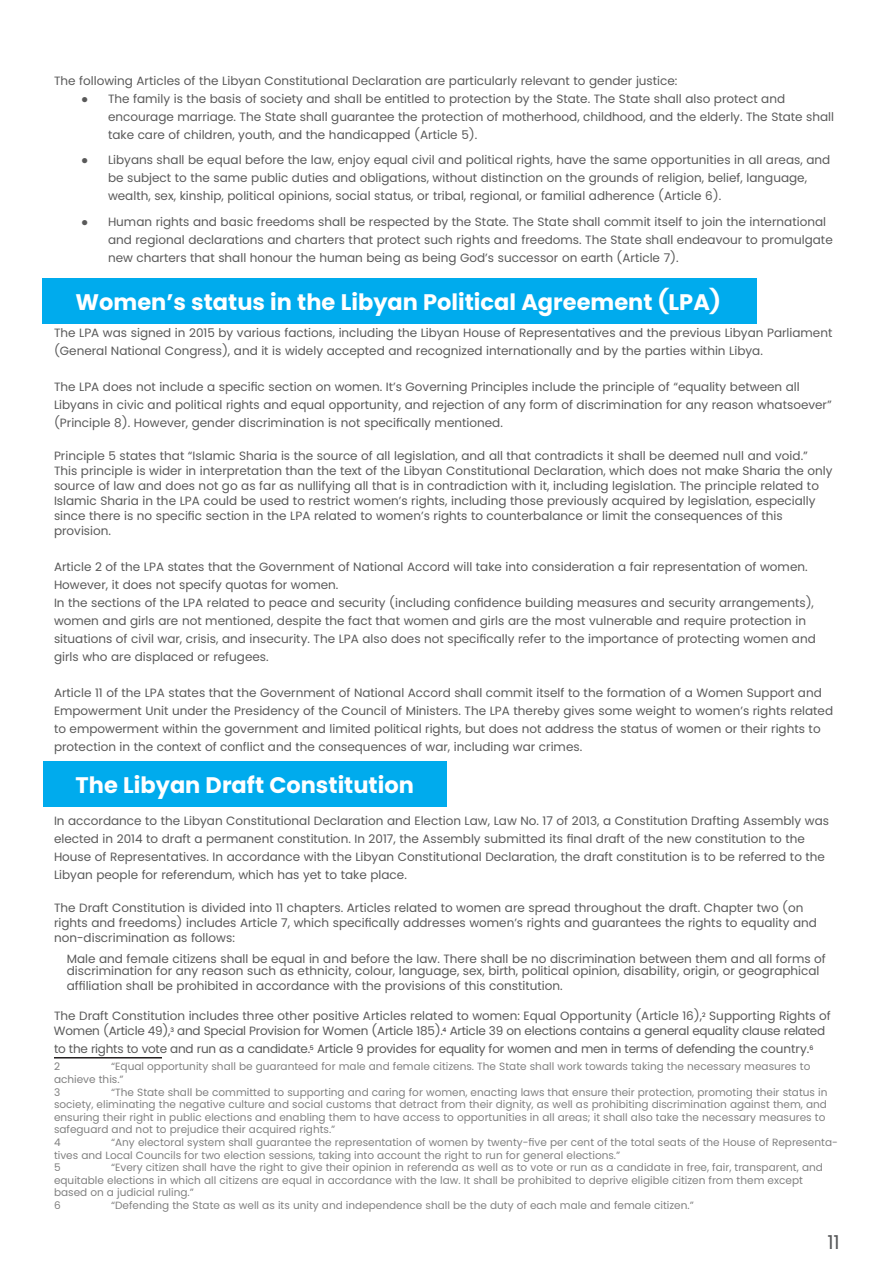
<style>
.page{position:relative;width:893px;height:1263px;background:#fff}
.page>*{position:absolute;margin:0;border:0;box-sizing:border-box;transform-origin:0 0}
.Heading_3_wrd_2{font:700 22.5px "Poppins";color:#fff}
.t1{font:19.5px "Poppins";color:#57585a}
.Normal_wrd_2{font:12px/18px "Poppins";color:#595959}
.Normal_wrd_2-2{font:12px "Poppins";letter-spacing:-.02em;color:#595959}
.t2{font:10.5px/12.6px "Poppins";color:#808080}
.s1{font-family:"Arial"}
</style>
<div class="page">
<div style="left:43px;top:279px;width:714px;height:45px;background:#00abed"></div>
<div style="left:43px;top:761px;width:403px;height:45px;background:#00abed"></div>
<hr style="left:54px;top:1057px;width:108px;height:1px;background:#231f20">
<p class="Normal_wrd_2" style="left:54px;top:71px;width:625px">The following Articles of the Libyan Constitutional Declaration are particularly relevant to gender justice:</p>
<p class="Normal_wrd_2" style="left:108px;top:89px;width:728px;text-indent:-27px"><span class="s1">●</span> The family is the basis of society and shall be entitled to protection by the State. The State shall also protect and encourage marriage. The State shall guarantee the protection of motherhood, childhood, and the elderly. The State shall take care of children, youth, and the handicapped (Article 5).</p>
<p class="Normal_wrd_2" style="left:108px;top:151px;width:724px;text-indent:-27px"><span class="s1">●</span> Libyans shall be equal before the law, enjoy equal civil and political rights, have the same opportunities in all areas, and be subject to the same public duties and obligations, without distinction on the grounds of religion, belief, language, wealth, sex, kinship, political opinions, social status, or tribal, regional, or familial adherence (Article 6).</p>
<p class="Normal_wrd_2" style="left:108px;top:212px;width:726px;text-indent:-27px"><span class="s1">●</span> Human rights and basic freedoms shall be respected by the State. The State shall commit itself to join the international and regional declarations and charters that protect such rights and freedoms. The State shall endeavour to promulgate new charters that shall honour the human being as being God’s successor on earth (Article 7).</p>
<p class="Heading_3_wrd_2" style="left:76px;top:289px;width:647px">Women’s status in the Libyan Political Agreement (LPA)</p>
<p class="Normal_wrd_2" style="left:54px;top:323px;width:780px">The LPA was signed in 2015 by various factions, including the Libyan House of Representatives and the previous Libyan Parliament (General National Congress), and it is widely accepted and recognized internationally and by the parties within Libya.</p>
<p class="Normal_wrd_2" style="left:54px;top:377px;width:779px">The LPA does not include a specific section on women. It’s Governing Principles include the principle of “equality between all<br>Libyans in civic and political rights and equal opportunity, and rejection of any form of discrimination for any reason whatsoever” (Principle 8). However, gender discrimination is not specifically mentioned.</p>
<p class="Normal_wrd_2" style="left:54px;top:448px;width:780px;line-height:15px">Principle 5 states that “Islamic Sharia is the source of all legislation, and all that contradicts it shall be deemed null and void.” This principle is wider in interpretation than the text of the Libyan Constitutional Declaration, which does not make Sharia the only source of law and does not go as far as nullifying all that is in contradiction with it, including legislation. The principle related to Islamic Sharia in the LPA could be used to restrict women’s rights, including those previously acquired by legislation, especially since there is no specific section in the LPA related to women’s rights to counterbalance or limit the consequences of this provision.</p>
<p class="Normal_wrd_2" style="left:54px;top:557px;width:755px">Article 2 of the LPA states that the Government of National Accord will take into consideration a fair representation of women.<br>However, it does not specify quotas for women.</p>
<p class="Normal_wrd_2" style="left:54px;top:593px;width:763px">In the sections of the LPA related to peace and security (including confidence building measures and security arrangements), women and girls are not mentioned, despite the fact that women and girls are the most vulnerable and require protection in situations of civil war, crisis, and insecurity. The LPA also does not specifically refer to the importance of protecting women and girls who are displaced or refugees.</p>
<p class="Normal_wrd_2" style="left:54px;top:683px;width:781px">Article 11 of the LPA states that the Government of National Accord shall commit itself to the formation of a Women Support and Empowerment Unit under the Presidency of the Council of Ministers. The LPA thereby gives some weight to women’s rights related to empowerment within the government and limited political rights, but does not address the status of women or their rights to protection in the context of conflict and the consequences of war, including war crimes.</p>
<p class="Heading_3_wrd_2" style="left:76px;top:772px;width:340px">The Libyan Draft Constitution</p>
<p class="Normal_wrd_2" style="left:54px;top:812px;width:776px">In accordance to the Libyan Constitutional Declaration and Election Law, Law No. 17 of 2013, a Constitution Drafting Assembly was elected in 2014 to draft a permanent constitution. In 2017, the Assembly submitted its final draft of the new constitution to the House of Representatives. In accordance with the Libyan Constitutional Declaration, the draft constitution is to be referred to the Libyan people for referendum, which has yet to take place.</p>
<p class="Normal_wrd_2" style="left:54px;top:900px;width:764px;line-height:15px">The Draft Constitution is divided into 11 chapters. Articles related to women are spread throughout the draft. Chapter two (on rights and freedoms) includes Article 7, which specifically addresses women’s rights and guarantees the rights to equality and non-discrimination as follows:</p>
<p class="Normal_wrd_2" style="left:67px;top:953px;width:761px;line-height:12px">Male and female citizens shall be equal in and before the law. There shall be no discrimination between them and all forms of discrimination for any reason such as ethnicity, colour, language, sex, birth, political opinion, disability, origin, or geographical</p>
<p class="Normal_wrd_2" style="left:67px;top:977px;width:497px">affiliation shall be prohibited in accordance with the provisions of this constitution.</p>
<p class="Normal_wrd_2" style="left:54px;top:1008px;width:778px;line-height:15px">The Draft Constitution includes three other positive Articles related to women: Equal Opportunity (Article 16),<sup>2</sup> Supporting Rights of<br>Women (Article 49),<sup>3</sup> and Special Provision for Women (Article 185).<sup>4</sup> Article 39 on elections contains a general equality clause related</p>
<p class="Normal_wrd_2-2" style="left:54px;top:1042px;width:761px">to the rights to vote and run as a candidate.<sup>5</sup> Article 9 provides for equality for women and men in terms of defending the country.<sup>6</sup></p>
<p class="t2" style="left:54px;top:1060px;width:8px">2</p>
<p class="t2" style="left:54px;top:1060px;width:758px;text-indent:57px">“Equal opportunity shall be guaranteed for male and female citizens. The State shall work towards taking the necessary measures to achieve this.”</p>
<p class="t2" style="left:54px;top:1086px;width:8px">3</p>
<p class="t2" style="left:54px;top:1086px;width:775px;text-indent:57px">“The State shall be committed to supporting and caring for women, enacting laws that ensure their protection, promoting their status in society, eliminating the negative culture and social customs that detract from their dignity, as well as prohibiting discrimination against them, and ensuring their right in public elections and enabling them to have access to opportunities in all areas; it shall also take the necessary measures to safeguard and not to prejudice their acquired rights.”</p>
<p class="t2" style="left:54px;top:1136px;width:8px">4</p>
<p class="t2" style="left:54px;top:1136px;width:785px;text-indent:57px">“Any electoral system shall guarantee the representation of women by twenty-five per cent of the total seats of the House of Representa&shy;tives and Local Councils for two election sessions, taking into account the right to run for general elections.”</p>
<p class="t2" style="left:54px;top:1161px;width:8px">5</p>
<p class="t2" style="left:54px;top:1161px;width:770px;text-indent:57px">“Every citizen shall have the right to give their opinion in referenda as well as to vote or run as a candidate in free, fair, transparent, and equitable elections in which all citizens are equal in accordance with the law. It shall be prohibited to deprive eligible citizen from them except based on a judicial ruling.”</p>
<p class="t2" style="left:54px;top:1199px;width:8px">6</p>
<p class="t2" style="left:111px;top:1199px;width:584px">“Defending the State as well as its unity and independence shall be the duty of each male and female citizen.”</p>
<h2 class="t1" style="left:827px;top:1230px;width:14px">11</h2>
</div>
